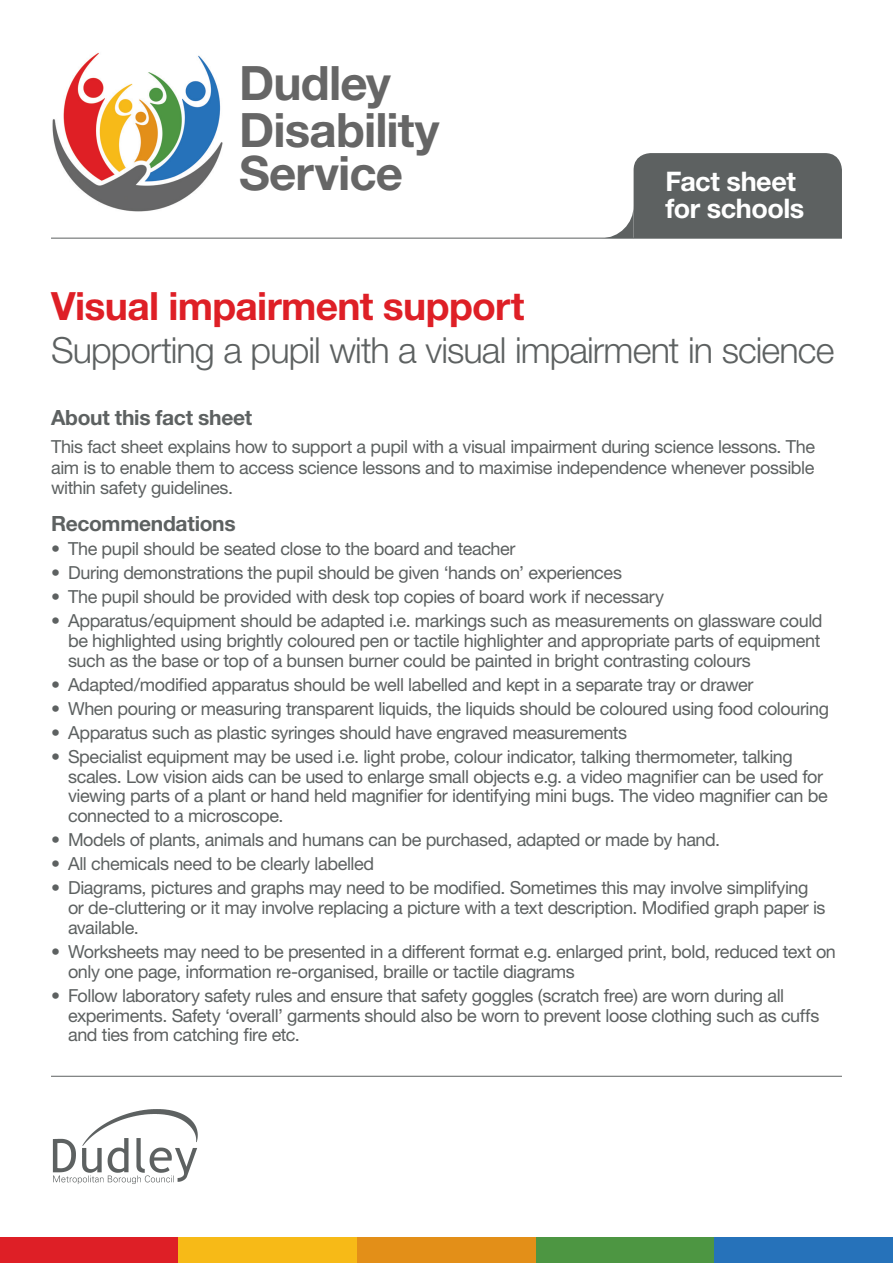
<style>
.page{position:relative;width:893px;height:1263px;background:#fff}
.page>*{position:absolute;margin:0;border:0;box-sizing:border-box;transform-origin:0 0}
.t1{font:700 47.4px/45px "Helvetica Neue";letter-spacing:-.02em;color:#666}
.t2{font:700 39px "Helvetica Neue";letter-spacing:-.015em;color:#de1f26}
.t3{font:300 36px "Helvetica Neue";letter-spacing:-.025em;color:#5d6161}
.t4{font:700 27px/27px "Helvetica Neue";letter-spacing:-.02em;color:#fff}
.t5{font:700 21px "Helvetica Neue";letter-spacing:-.015em;color:#5d6161}
.t6{font:18px/19.8px "Helvetica Neue";letter-spacing:-.025em;color:#5d6161}
</style>
<div class="page">
<div style="left:0;top:1237px;width:179px;height:26px;background:#de1f26"></div>
<div style="left:179px;top:1237px;width:178px;height:26px;background:#f7ba17"></div>
<div style="left:536px;top:1237px;width:178px;height:26px;background:#4d9642"></div>
<div style="left:357px;top:1237px;width:179px;height:26px;background:#e38f18"></div>
<div style="left:714px;top:1237px;width:179px;height:26px;background:#2672ba"></div>
<img style="left:52px;top:53px;width:171px;height:159px">
<img style="left:52px;top:1109px;width:146px;height:75px">
<hr style="left:51px;top:238px;width:791px;height:1px;background:#5d6161">
<hr style="left:51px;top:1076px;width:791px;height:1px;background:#5d6161">
<svg style="left:601px;top:153px;width:241px;height:85px;background:#727575"></svg>
<h1 class="t1" style="left:239px;top:60px;width:202px">Dudley<br>Disability<br>Service</h1>
<h3 class="t4" style="left:665px;top:167px;width:140px">Fact sheet for schools</h3>
<h2 class="t2" style="left:51px;top:282px;width:475px">Visual impairment support</h2>
<h3 class="t3" style="left:51px;top:328px;width:785px">Supporting a pupil with a visual impairment in science</h3>
<p class="t5" style="left:51px;top:404px;width:203px">About this fact sheet</p>
<p class="t6" style="left:51px;top:437px;width:766px;line-height:20.2px;text-align:justify">This fact sheet explains how to support a pupil with a visual impairment during science lessons. The aim is to enable them to access science lessons and to maximise independence whenever possible within safety guidelines.</p>
<p class="t5" style="left:51px;top:510px;width:186px">Recommendations</p>
<p class="t6" style="left:51px;top:538px;width:466px">• The pupil should be seated close to the board and teacher</p>
<p class="t6" style="left:51px;top:562px;width:572px">• During demonstrations the pupil should be given ‘hands on’ experiences</p>
<p class="t6" style="left:51px;top:586px;width:614px">• The pupil should be provided with desk top copies of board work if necessary</p>
<p class="t6" style="left:68px;top:610px;width:756px;text-indent:-17px">• Apparatus/equipment should be adapted i.e. markings such as measurements on glassware could be highlighted using brightly coloured pen or tactile highlighter and appropriate parts of equipment such as the base or top of a bunsen burner could be painted in bright contrasting colours</p>
<p class="t6" style="left:51px;top:674px;width:704px">• Adapted/modified apparatus should be well labelled and kept in a separate tray or drawer</p>
<p class="t6" style="left:51px;top:698px;width:779px">• When pouring or measuring transparent liquids, the liquids should be coloured using food colouring</p>
<p class="t6" style="left:51px;top:722px;width:578px">• Apparatus such as plastic syringes should have engraved measurements</p>
<p class="t6" style="left:68px;top:746px;width:761px;text-indent:-17px">• Specialist equipment may be used i.e. light probe, colour indicator, talking thermometer, talking scales. Low vision aids can be used to enlarge small objects e.g. a video magnifier can be used for viewing parts of a plant or hand held magnifier for identifying mini bugs. The video magnifier can be connected to a microscope.</p>
<p class="t6" style="left:51px;top:829px;width:671px">• Models of plants, animals and humans can be purchased, adapted or made by hand.</p>
<p class="t6" style="left:51px;top:854px;width:325px">• All chemicals need to be clearly labelled</p>
<p class="t6" style="left:68px;top:878px;width:759px;text-indent:-17px">• Diagrams, pictures and graphs may need to be modified. Sometimes this may involve simplifying or de-cluttering or it may involve replacing a picture with a text description. Modified graph paper is available.</p>
<p class="t6" style="left:68px;top:941px;width:769px;text-indent:-17px">• Worksheets may need to be presented in a different format e.g. enlarged print, bold, reduced text on only one page, information re-organised, braille or tactile diagrams</p>
<p class="t6" style="left:68px;top:985px;width:753px;text-indent:-17px">• Follow laboratory safety rules and ensure that safety goggles (scratch free) are worn during all experiments. Safety ‘overall’ garments should also be worn to prevent loose clothing such as cuffs and ties from catching fire etc.</p>
</div>
